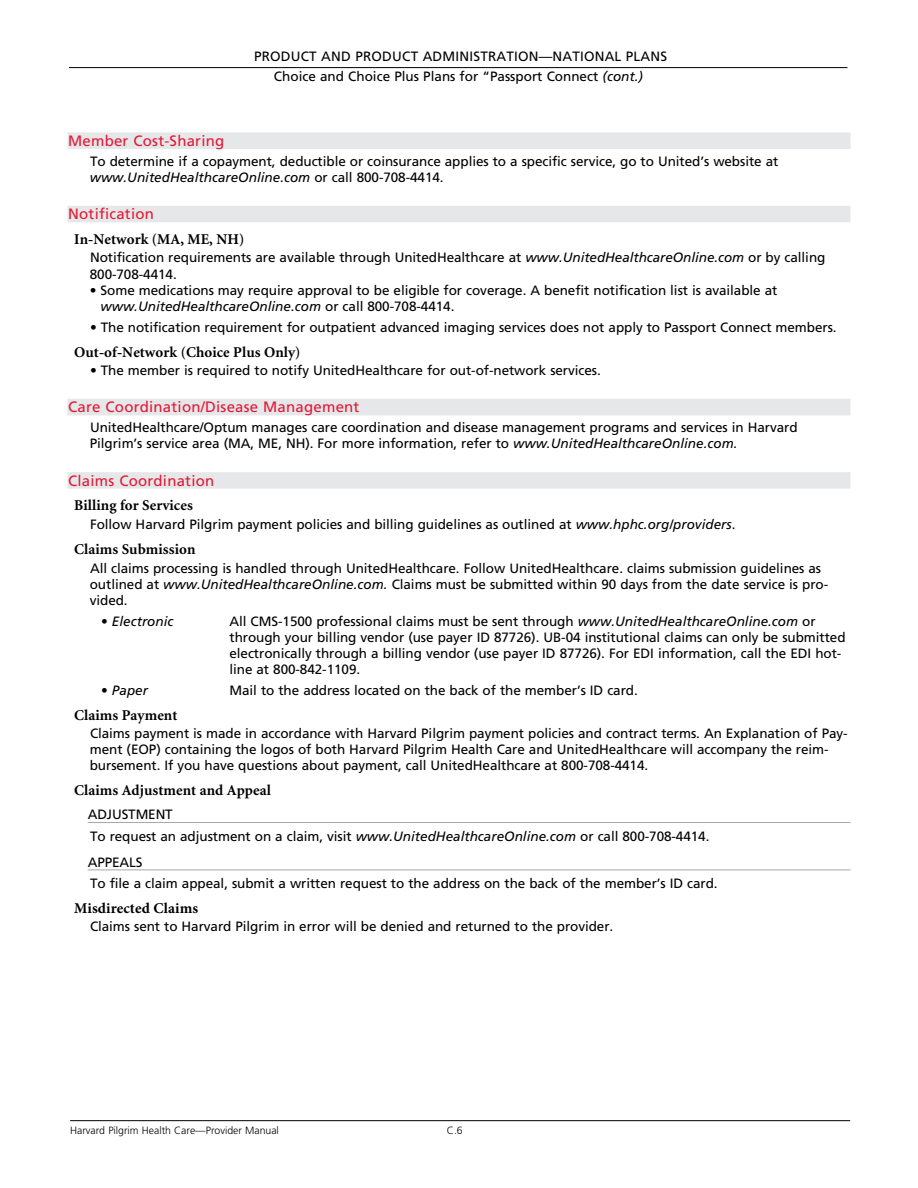
<style>
.page{position:relative;width:918px;height:1188px;background:#fff}
.page>*{position:absolute;margin:0;border:0;box-sizing:border-box;transform-origin:0 0}
.t1{font:700 15px "Minion";letter-spacing:.005em;color:#000}
.t2{font:15px "Frutiger";letter-spacing:.015em;color:#e31837}
.t3{font:700 15px "Minion Pro";letter-spacing:.005em;color:#000}
.t4{font:13.5px/16.2px "Frutiger";letter-spacing:-.005em;color:#000}
.t5{font:italic 13.5px "Frutiger";color:#000}
.t6{font:300 10.5px "Frutiger";color:#000}
.s1{font-style:italic}
.s2{font-style:normal}
</style>
<div class="page">
<hr style="left:70px;top:1120px;width:780px;height:1px;background:#000">
<hr style="left:69px;top:67px;width:779px;height:1px;background:#000">
<div style="left:68px;top:132px;width:782px;height:17px;background:#e6e7e8"></div>
<div style="left:68px;top:206px;width:782px;height:16px;background:#e6e7e8"></div>
<div style="left:68px;top:399px;width:782px;height:16px;background:#e6e7e8"></div>
<div style="left:68px;top:472px;width:782px;height:17px;background:#e6e7e8"></div>
<hr style="left:88px;top:822px;width:762px;height:1px;background:#a7a9ac">
<hr style="left:88px;top:870px;width:762px;height:1px;background:#a7a9ac">
<p class="t4" style="left:254px;top:49px;width:18px">Product</p>
<p class="t4" style="left:321px;top:49px;width:11px">and</p>
<p class="t4" style="left:355px;top:49px;width:18px">Product</p>
<p class="t4" style="left:423px;top:49px;width:19px">Administration</p>
<p class="t4" style="left:539px;top:49px;width:34px">—Nationa</p>
<p class="t4" style="left:274px;top:47px;width:377px;line-height:19.5px;text-indent:341px">l Plans<br>Choice and Choice Plus Plans for “Passport Connect <span class="s1">(cont.)</span></p>
<p class="t2" style="left:68px;top:132px;width:158px">Member Cost-Sharing</p>
<p class="t4" style="left:90px;top:153px;width:690px">To determine if a copayment, deductible or coinsurance applies to a specific service, go to United’s website at <span class="s1">www.UnitedHealthcareOnline.com</span> or call 800-708-4414.</p>
<p class="t2" style="left:68px;top:205px;width:87px">Notification</p>
<p class="t1" style="left:74px;top:231px;width:172px">In-Network (MA, ME, NH)</p>
<p class="t4" style="left:90px;top:250px;width:737px">Notification requirements are available through UnitedHealthcare at <span class="s1">www.UnitedHealthcareOnline.com</span> or by calling<br>800-708-4414.</p>
<p class="t4" style="left:101px;top:282px;width:678px;text-indent:-11px">• Some medications may require approval to be eligible for coverage. A benefit notification list is available at <span class="s1">www.UnitedHealthcareOnline.com</span> or call 800-708-4414.</p>
<p class="t4" style="left:90px;top:319px;width:748px">• The notification requirement for outpatient advanced imaging services does not apply to Passport Connect members.</p>
<p class="t1" style="left:74px;top:344px;width:228px">Out-of-Network (Choice Plus Only)</p>
<p class="t4" style="left:90px;top:362px;width:512px">• The member is required to notify UnitedHealthcare for out-of-network services.</p>
<p class="t2" style="left:68px;top:398px;width:293px">Care Coordination/Disease Management</p>
<p class="t4" style="left:90px;top:419px;width:709px">UnitedHealthcare/Optum manages care coordination and disease management programs and services in Harvard<br>Pilgrim’s service area (MA, ME, NH). For more information, refer to <span class="s1">www.UnitedHealthcareOnline.com.</span></p>
<p class="t2" style="left:68px;top:472px;width:148px">Claims Coordination</p>
<p class="t1" style="left:74px;top:498px;width:120px">Billing for Services</p>
<p class="t4" style="left:90px;top:516px;width:647px">Follow Harvard Pilgrim payment policies and billing guidelines as outlined at <span class="s1">www.hphc.org/providers</span>.</p>
<p class="t1" style="left:74px;top:541px;width:123px">Claims Submission</p>
<p class="t4" style="left:90px;top:560px;width:740px">All claims processing is handled through UnitedHealthcare. Follow UnitedHealthcare. claims submission guidelines as outlined at <span class="s1">www.UnitedHealthcareOnline.com.</span> Claims must be submitted within 90 days from the date service is pro&shy;vided.</p>
<p class="t5" style="left:101px;top:613px;width:74px"><span class="s2">•</span> Electronic</p>
<p class="t4" style="left:229px;top:613px;width:618px">All CMS-1500 professional claims must be sent through <span class="s1">www.UnitedHealthcareOnline.com</span> or through your billing vendor (use payer ID 87726). UB-04 institutional claims can only be submitted electronically through a billing vendor (use payer ID 87726). For EDI information, call the EDI hot&shy;line at 800-842-1109.</p>
<p class="t5" style="left:101px;top:682px;width:48px"><span class="s2">•</span> Paper</p>
<p class="t4" style="left:229px;top:682px;width:410px">Mail to the address located on the back of the member’s ID card.</p>
<p class="t1" style="left:74px;top:707px;width:105px">Claims Payment</p>
<p class="t4" style="left:90px;top:726px;width:759px;line-height:15.8px">Claims payment is made in accordance with Harvard Pilgrim payment policies and contract terms. An Explanation of Pay&shy;ment (EOP) containing the logos of both Harvard Pilgrim Health Care and UnitedHealthcare will accompany the reim&shy;bursement. If you have questions about payment, call UnitedHealthcare at 800-708-4414.</p>
<p class="t1" style="left:74px;top:782px;width:198px">Claims Adjustment and Appeal</p>
<p class="t4" style="left:88px;top:804px;width:623px;line-height:21.1px">Adjustment<br>To request an adjustment on a claim, visit <span class="s1">www.UnitedHealthcareOnline.com</span> or call 800-708-4414.</p>
<p class="t4" style="left:88px;top:854px;width:19px">Appea</p>
<p class="t4" style="left:90px;top:852px;width:629px;line-height:21.1px;text-indent:39px">ls<br>To file a claim appeal, submit a written request to the address on the back of the member’s ID card.</p>
<p class="t3" style="left:74px;top:898px;width:125px">Misdirected Claims</p>
<p class="t4" style="left:90px;top:919px;width:525px">Claims sent to Harvard Pilgrim in error will be denied and returned to the provider.</p>
<p class="t6" style="left:70px;top:1125px;width:210px">Harvard Pilgrim Health Care—Provider Manual</p>
<p class="t6" style="left:447px;top:1125px;width:17px">C.6</p>
</div>
